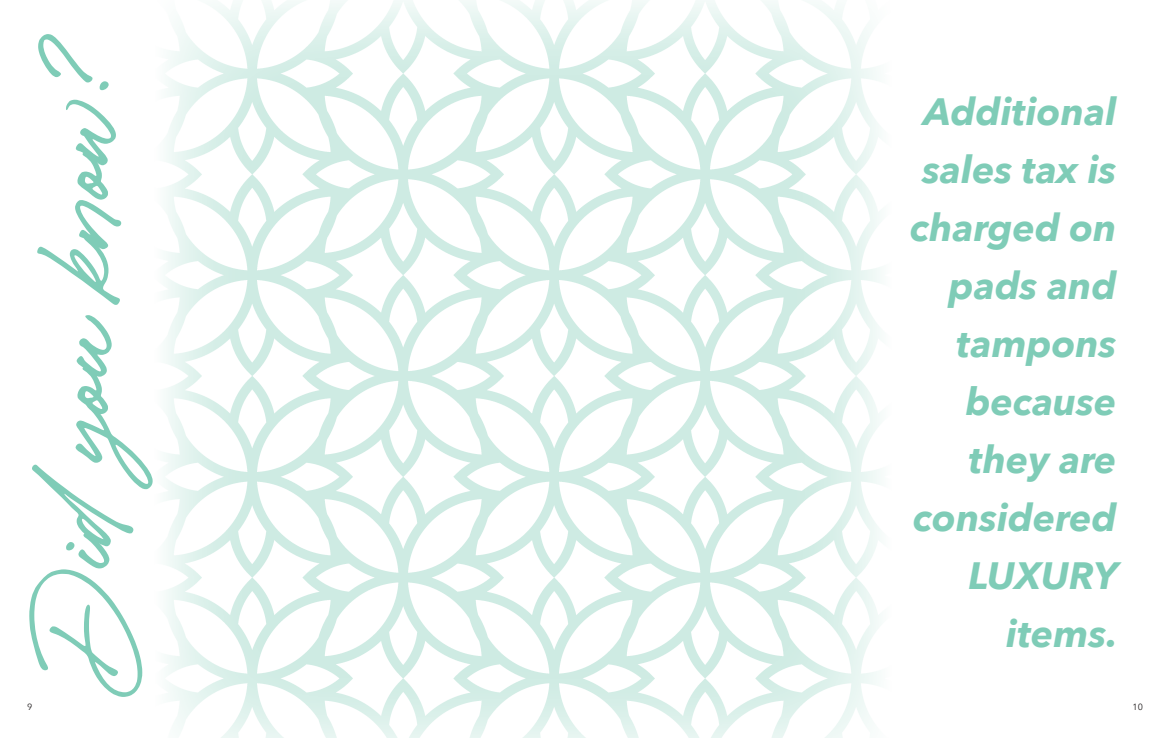
<style>
.page{position:relative;width:1170px;height:738px;background:#fff}
.page>*{position:absolute;margin:0;border:0;box-sizing:border-box;transform-origin:0 0}
.Content_Section_Titl{font:65px "Caliway";color:#7fccb7}
.Colophon{font:italic 700 38px/58px "Avenir Next";color:#7fccb7;text-align:right}
.t1{font:9px "Avenir Next";color:#231f20}
</style>
<div class="page">
<img style="left:166px;top:0;width:714px;height:738px">
<p class="Content_Section_Titl" style="left:44px;top:689px;width:656px;rotate:-90deg">Didyou know?</p>
<p class="Colophon" style="left:910px;top:82px;width:209px">Additional sales tax is charged on pads and tampons because they are considered<br>LUXURY</p>
<p class="Colophon" style="left:1006px;top:604px;width:113px">items.</p>
<p class="t1" style="left:27px;top:699px;width:7px">9</p>
<p class="t1" style="left:1133px;top:699px;width:12px">10</p>
</div>
